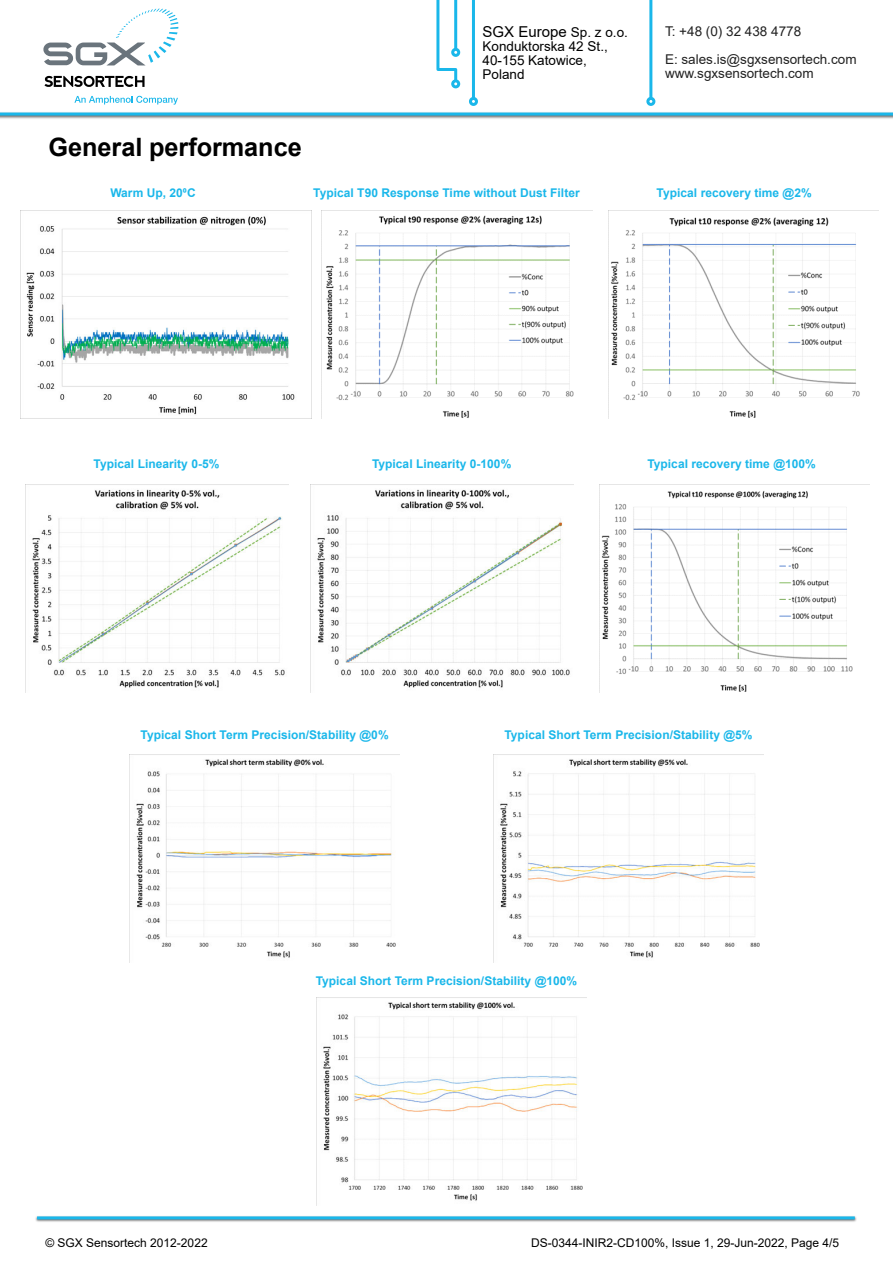
<style>
.page{position:relative;width:893px;height:1263px;background:#fff}
.page>*{position:absolute;margin:0;border:0;box-sizing:border-box;transform-origin:0 0}
.t1{font:700 25.35px "Arial";letter-spacing:-.005em;color:#000}
.t2{font:15px "Arial";color:#000}
.t3{font:13.5px/27.9px "Arial";color:#222}
.t4{font:13.5px/14px "Arial";color:#000}
.t5{font:700 12px "Arial";letter-spacing:.005em;color:#1ab7ea}
.t6{font:12px "Arial";color:#000}
.s1{font-size:13.5px}
</style>
<div class="page">
<div style="left:469px;top:97px;width:9px;height:9px;border:3px solid #1ab7ea;border-radius:50%"></div>
<hr style="left:472px;top:0;width:3px;height:98px;background:#1ab7ea">
<div style="left:451px;top:48px;width:9px;height:9px;border:3px solid #1ab7ea;border-radius:50%"></div>
<div style="left:451px;top:79px;width:9px;height:9px;border:3px solid #1ab7ea;border-radius:50%"></div>
<svg style="left:436px;top:0;width:23px;height:84px"></svg>
<div style="left:646px;top:97px;width:9px;height:9px;border:3px solid #1ab7ea;border-radius:50%"></div>
<hr style="left:649px;top:0;width:3px;height:98px;background:#1ab7ea">
<svg style="left:43px;top:9px;width:135px;height:56px"></svg>
<svg style="left:44px;top:76px;width:101px;height:11px"></svg>
<svg style="left:74px;top:96px;width:104px;height:9px"></svg>
<hr style="left:0;top:113px;width:893px;height:3px;background:#1ab7ea">
<img style="left:35px;top:1216px;width:822px;height:6px">
<hr style="left:37px;top:1216px;width:818px;height:3px;background:#1ab7ea">
<img style="left:20px;top:210px;width:291px;height:208px">
<img style="left:608px;top:210px;width:270px;height:208px">
<img style="left:322px;top:210px;width:270px;height:208px">
<img style="left:599px;top:484px;width:270px;height:208px">
<img style="left:25px;top:484px;width:263px;height:208px">
<img style="left:310px;top:484px;width:263px;height:208px">
<img style="left:129px;top:755px;width:267px;height:208px">
<img style="left:500px;top:759px;width:260px;height:199px">
<img style="left:316px;top:997px;width:270px;height:208px">
<p class="t2" style="left:482px;top:26px;width:147px">SGX Europe <span class="s1">Sp. z o.o.</span></p>
<p class="t4" style="left:482px;top:41px;width:127px">Konduktorska 42 St.,<br>40-155 Katowice,<br>Poland</p>
<p class="t3" style="left:665px;top:19px;width:193px">T: +48 (0) 32 438 4778<br>E: sales.is@sgxsensortech.com</p>
<p class="t3" style="left:665px;top:61px;width:150px">www.sgxsensortech.com</p>
<h1 class="t1" style="left:49px;top:137px;width:255px">General performance</h1>
<p class="t5" style="left:110px;top:188px;width:87px">Warm Up, 20⁰C</p>
<p class="t5" style="left:313px;top:188px;width:268px">Typical T90 Response Time without Dust Filter</p>
<p class="t5" style="left:657px;top:188px;width:157px">Typical recovery time @2%</p>
<p class="t5" style="left:94px;top:459px;width:127px">Typical Linearity 0-5%</p>
<p class="t5" style="left:372px;top:459px;width:141px">Typical Linearity 0-100%</p>
<p class="t5" style="left:647px;top:459px;width:170px">Typical recovery time @100%</p>
<p class="t5" style="left:141px;top:730px;width:250px">Typical Short Term Precision/Stability @0%</p>
<p class="t5" style="left:504px;top:730px;width:250px">Typical Short Term Precision/Stability @5%</p>
<p class="t5" style="left:316px;top:977px;width:263px">Typical Short Term Precision/Stability @100%</p>
<p class="t6" style="left:45px;top:1238px;width:164px">© SGX Sensortech 2012-2022</p>
<p class="t6" style="left:531px;top:1238px;width:310px">DS-0344-INIR2-CD100%, Issue 1, 29-Jun-2022, Page 4/5</p>
</div>
